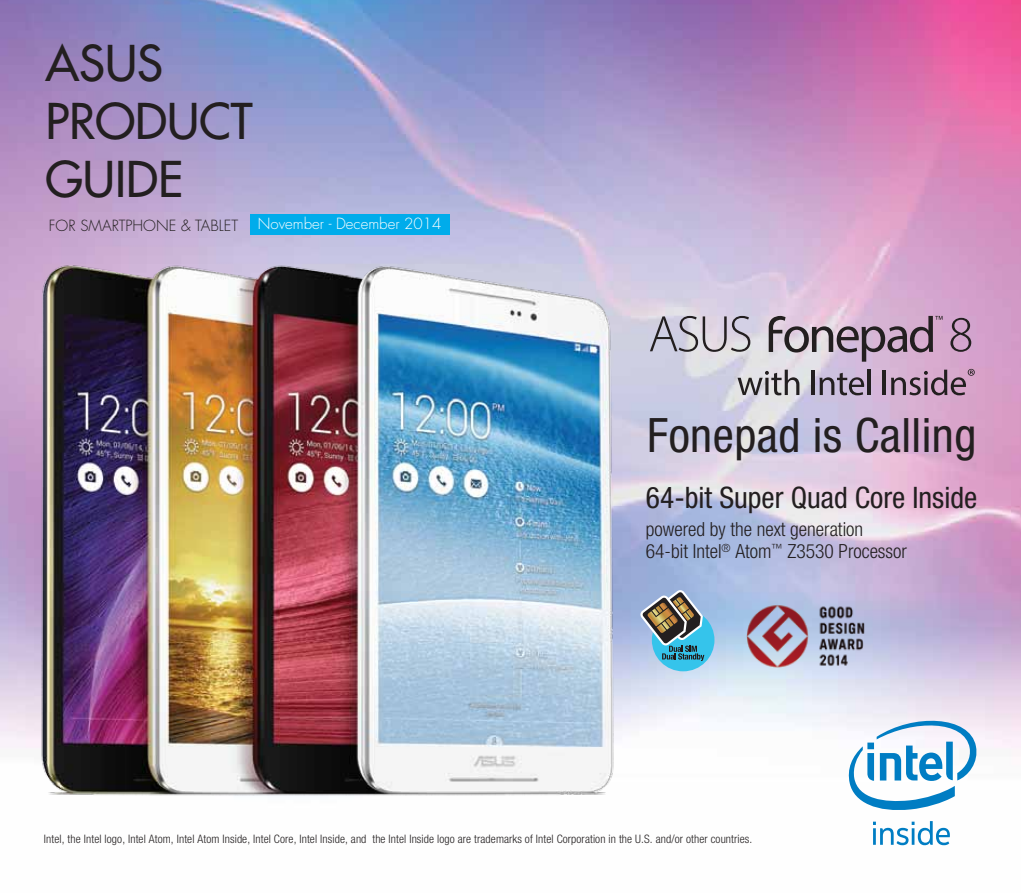
<style>
.page{position:relative;width:1021px;height:893px;background:#fff}
.page>*{position:absolute;margin:0;border:0;box-sizing:border-box;transform-origin:0 0}
.t1{font:500 48px/57.6px "Futura Std";color:#231f20}
.t2{font:condensed 47.55px "Helvetica Neue LT Pro";letter-spacing:.01em;color:#231f20}
.t3{font:condensed 29.7px "Helvetica Neue LT Pro";color:#231f20}
.t4{font:300 condensed 19.5px/22.5px "Helvetica Neue LT Pro";color:#231f20}
.t5{font:300 15px "Futura Std";color:#fff}
.t6{font:300 15px "Futura Std";color:#231f20}
.t7{font:300 condensed 11.7px "Helvetica Neue LT Pro";letter-spacing:.01em;color:#231f20}
</style>
<div class="page">
<img style="left:0;top:0;width:1020px;height:846px">
<svg style="left:737px;top:370px;width:62px;height:25px;background:#a7a4a8"></svg>
<hr style="left:811px;top:371px;width:3px;height:24px;background:#231f20">
<svg style="left:819px;top:373px;width:45px;height:22px"></svg>
<hr style="left:867px;top:370px;width:3px;height:25px;background:#231f20">
<hr style="left:882px;top:371px;width:4px;height:24px;background:#231f20">
<svg style="left:891px;top:369px;width:83px;height:26px;background:#a5849e"></svg>
<svg style="left:650px;top:316px;width:100px;height:36px;background:#b5b1bc"></svg>
<svg style="left:768px;top:316px;width:174px;height:46px;background:#ac97aa"></svg>
<svg style="left:950px;top:318px;width:21px;height:34px"></svg>
<img style="left:21px;top:246px;width:613px;height:567px">
<div style="left:652px;top:609px;width:62px;height:62px;background:#35c4eb;border-radius:50%"></div>
<svg style="left:640px;top:590px;width:64px;height:71px"></svg>
<img style="left:732px;top:591px;width:146px;height:90px">
<svg style="left:873px;top:821px;width:76px;height:24px"></svg>
<svg style="left:846px;top:713px;width:133px;height:100px"></svg>
<div style="left:250px;top:214px;width:199px;height:21px;background:#00aceb"></div>
<p class="t1" style="left:45px;top:35px;width:209px">ASUS<br>PRODUCT<br>GUIDE</p>
<p class="t6" style="left:49px;top:217px;width:191px">FOR SMARTPHONE &amp; TABLET</p>
<p class="t5" style="left:258px;top:215px;width:185px">November - December 2014</p>
<p class="t2" style="left:647px;top:407px;width:331px">Fonepad is Calling</p>
<p class="t3" style="left:646px;top:480px;width:333px">64-bit Super Quad Core Inside</p>
<p class="t4" style="left:646px;top:518px;width:262px">powered by the next generation<br>64-bit Intel<sup>®</sup> Atom<sup>™</sup> Z3530 Processor</p>
<p class="t7" style="left:44px;top:833px;width:710px">Intel, the Intel logo, Intel Atom, Intel Atom Inside, Intel Core, Intel Inside, and the Intel Inside logo are trademarks of Intel Corporation in the U.S. and/or other countries.</p>
</div>
